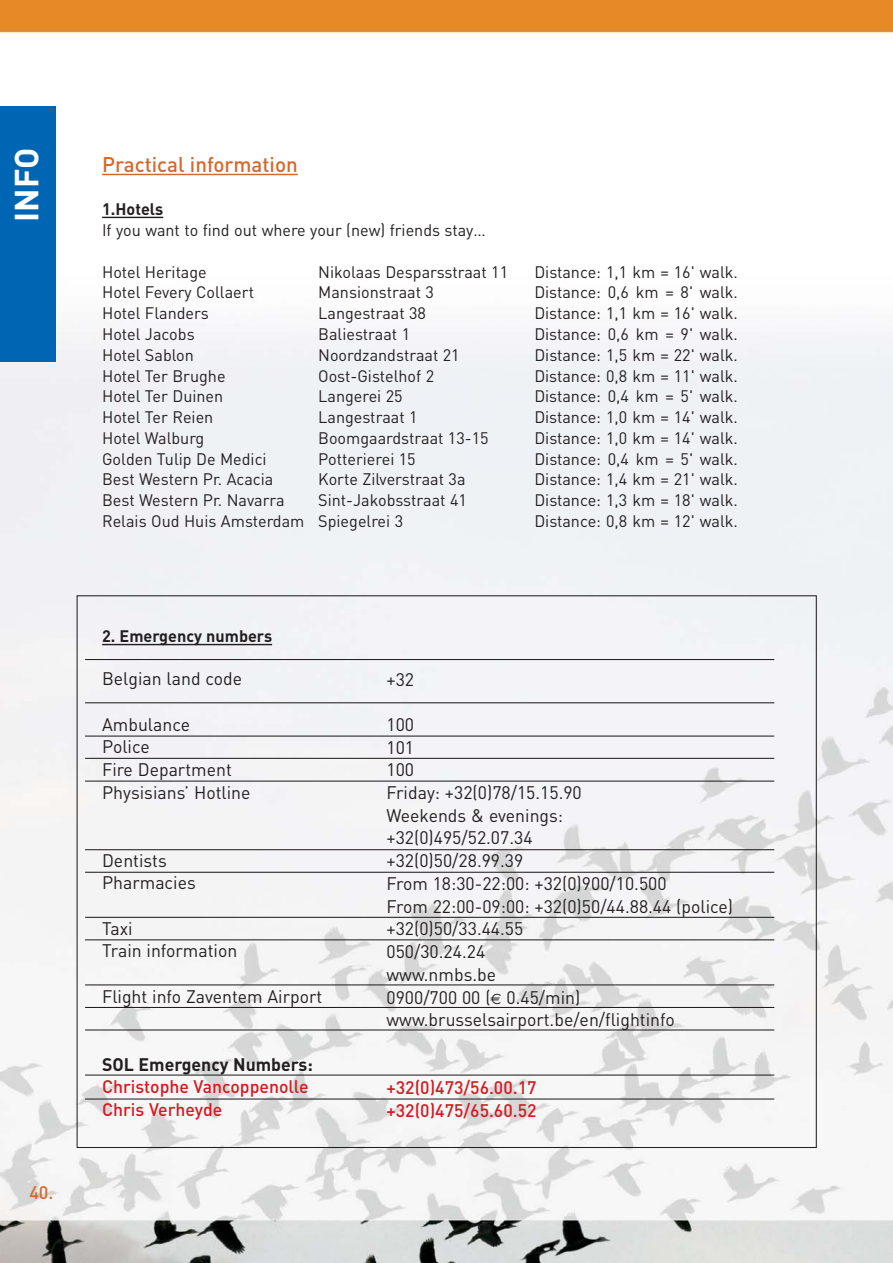
<style>
.page{position:relative;width:893px;height:1263px;background:#fff}
.page>*{position:absolute;margin:0;border:0;box-sizing:border-box;transform-origin:0 0}
.t1{font:700 33px "DIN";color:#fff}
.t2{font:500 21px "DIN";color:#d76829}
.t3{font:18px/22.6px "DIN";color:#231f20}
.t4{font:500 18px/22.6px "DIN";color:#d71920}
.t5{font:700 18px "DIN";color:#231f20}
.t6{font:500 18px "DIN";color:#d76829}
.t7{font:16.5px "DIN";color:#231f20}
.t8{font:700 16.5px "DIN";color:#231f20}
.s1{font-family:"Euro Sans";font-size:15px}
</style>
<div class="page">
<img style="left:0;top:0;width:892px;height:1263px">
<hr style="left:85px;top:659px;width:689px;height:1px;background:#231f20">
<hr style="left:85px;top:702px;width:689px;height:1px;background:#231f20">
<hr style="left:85px;top:736px;width:689px;height:1px;background:#231f20">
<hr style="left:85px;top:758px;width:689px;height:1px;background:#231f20">
<hr style="left:85px;top:781px;width:689px;height:1px;background:#231f20">
<hr style="left:85px;top:849px;width:689px;height:1px;background:#231f20">
<hr style="left:85px;top:872px;width:689px;height:1px;background:#231f20">
<hr style="left:85px;top:917px;width:689px;height:1px;background:#231f20">
<hr style="left:85px;top:939px;width:689px;height:1px;background:#231f20">
<hr style="left:85px;top:984px;width:689px;height:1px;background:#231f20">
<hr style="left:85px;top:1007px;width:689px;height:1px;background:#231f20">
<hr style="left:85px;top:1029px;width:689px;height:2px;background:#231f20">
<hr style="left:85px;top:1099px;width:689px;height:1px;background:#231f20">
<hr style="left:85px;top:1075px;width:689px;height:1px;background:#231f20">
<div style="left:0;top:106px;width:55px;height:255px;background:#0066b3"></div>
<svg style="left:102px;top:174px;width:22px;height:1px"></svg>
<hr style="left:124px;top:174px;width:43px;height:1px;background:#d76829">
<hr style="left:167px;top:174px;width:47px;height:1px;background:#d76829">
<hr style="left:213px;top:174px;width:85px;height:1px;background:#d76829">
<hr style="left:102px;top:217px;width:39px;height:1px;background:#231f20">
<svg style="left:141px;top:217px;width:22px;height:1px"></svg>
<hr style="left:102px;top:644px;width:58px;height:1px;background:#231f20">
<hr style="left:159px;top:644px;width:105px;height:1px;background:#231f20">
<h1 class="t1" style="left:16px;top:222px;width:75px;rotate:-90deg">INFO</h1>
<p class="t2" style="left:102px;top:157px;width:197px">Practical information</p>
<p class="t8" style="left:102px;top:204px;width:63px">1.Hotels</p>
<p class="t7" style="left:102px;top:225px;width:385px">If you want to find out where your (new) friends stay…</p>
<p class="t7" style="left:102px;top:266px;width:106px">Hotel Heritage</p>
<p class="t7" style="left:318px;top:266px;width:191px">Nikolaas Desparsstraat 11</p>
<p class="t7" style="left:534px;top:266px;width:205px">Distance: 1,1 km = 16' walk.</p>
<p class="t7" style="left:102px;top:287px;width:153px">Hotel Fevery Collaert</p>
<p class="t7" style="left:318px;top:287px;width:117px">Mansionstraat 3</p>
<p class="t7" style="left:534px;top:287px;width:205px">Distance: 0,6 km = 8' walk.</p>
<p class="t7" style="left:102px;top:308px;width:108px">Hotel Flanders</p>
<p class="t7" style="left:318px;top:308px;width:109px">Langestraat 38</p>
<p class="t7" style="left:534px;top:308px;width:205px">Distance: 1,1 km = 16' walk.</p>
<p class="t7" style="left:102px;top:329px;width:94px">Hotel Jacobs</p>
<p class="t7" style="left:318px;top:329px;width:93px">Baliestraat 1</p>
<p class="t7" style="left:534px;top:329px;width:205px">Distance: 0,6 km = 9' walk.</p>
<p class="t7" style="left:102px;top:349px;width:93px">Hotel Sablon</p>
<p class="t7" style="left:318px;top:349px;width:143px">Noordzandstraat 21</p>
<p class="t7" style="left:534px;top:349px;width:205px">Distance: 1,5 km = 22' walk.</p>
<p class="t7" style="left:102px;top:370px;width:125px">Hotel Ter Brughe</p>
<p class="t7" style="left:318px;top:370px;width:117px">Oost-Gistelhof 2</p>
<p class="t7" style="left:534px;top:370px;width:205px">Distance: 0,8 km = 11' walk.</p>
<p class="t7" style="left:102px;top:391px;width:123px">Hotel Ter Duinen</p>
<p class="t7" style="left:318px;top:391px;width:86px">Langerei 25</p>
<p class="t7" style="left:534px;top:391px;width:205px">Distance: 0,4 km = 5' walk.</p>
<p class="t7" style="left:102px;top:412px;width:113px">Hotel Ter Reien</p>
<p class="t7" style="left:318px;top:412px;width:101px">Langestraat 1</p>
<p class="t7" style="left:534px;top:412px;width:205px">Distance: 1,0 km = 14' walk.</p>
<p class="t7" style="left:102px;top:432px;width:104px">Hotel Walburg</p>
<p class="t7" style="left:318px;top:432px;width:172px">Boomgaardstraat 13-15</p>
<p class="t7" style="left:534px;top:432px;width:205px">Distance: 1,0 km = 14' walk.</p>
<p class="t7" style="left:102px;top:453px;width:166px">Golden Tulip De Medici</p>
<p class="t7" style="left:318px;top:453px;width:99px">Potterierei 15</p>
<p class="t7" style="left:534px;top:453px;width:205px">Distance: 0,4 km = 5' walk.</p>
<p class="t7" style="left:102px;top:474px;width:173px">Best Western Pr. Acacia</p>
<p class="t7" style="left:318px;top:474px;width:149px">Korte Zilverstraat 3a</p>
<p class="t7" style="left:534px;top:474px;width:205px">Distance: 1,4 km = 21' walk.</p>
<p class="t7" style="left:102px;top:495px;width:184px">Best Western Pr. Navarra</p>
<p class="t7" style="left:318px;top:495px;width:150px">Sint-Jakobsstraat 41</p>
<p class="t7" style="left:534px;top:495px;width:205px">Distance: 1,3 km = 18' walk.</p>
<p class="t7" style="left:102px;top:516px;width:302px">Relais Oud Huis Amsterdam Spiegelrei 3</p>
<p class="t7" style="left:534px;top:516px;width:205px">Distance: 0,8 km = 12' walk.</p>
<p class="t6" style="left:29px;top:1186px;width:26px">40.</p>
<p class="t8" style="left:102px;top:631px;width:172px">2. Emergency numbers</p>
<p class="t3" style="left:102px;top:669px;width:142px">Belgian land code</p>
<p class="t3" style="left:102px;top:715px;width:150px">Ambulance<br>Police<br>Fire Department<br>Physisians’ Hotline</p>
<p class="t3" style="left:102px;top:851px;width:95px">Dentists<br>Pharmacies</p>
<p class="t3" style="left:102px;top:919px;width:137px">Taxi<br>Train information</p>
<p class="t3" style="left:102px;top:987px;width:222px">Flight info Zaventem Airport</p>
<p class="t5" style="left:102px;top:1058px;width:212px">SOL Emergency Numbers:</p>
<p class="t4" style="left:102px;top:1078px;width:208px">Christophe Vancoppenolle<br>Chris Verheyde</p>
<p class="t3" style="left:386px;top:670px;width:29px">+32</p>
<p class="t3" style="left:386px;top:715px;width:348px">100<br>101<br>100<br>Friday: +32(0)78/15.15.90<br>Weekends &amp; evenings:<br>+32(0)495/52.07.34<br>+32(0)50/28.99.39<br>From 18:30-22:00: +32(0)900/10.500<br>From 22:00-09:00: +32(0)50/44.88.44 (police) +32(0)50/33.44.55<br>050/30.24.24<br>www.nmbs.be<br>0900/700 00 (<span class="s1">€</span> 0.45/min) www.brusselsairport.be/en/flightinfo</p>
<p class="t4" style="left:386px;top:1078px;width:151px">+32(0)473/56.00.17 +32(0)475/65.60.52</p>
</div>
